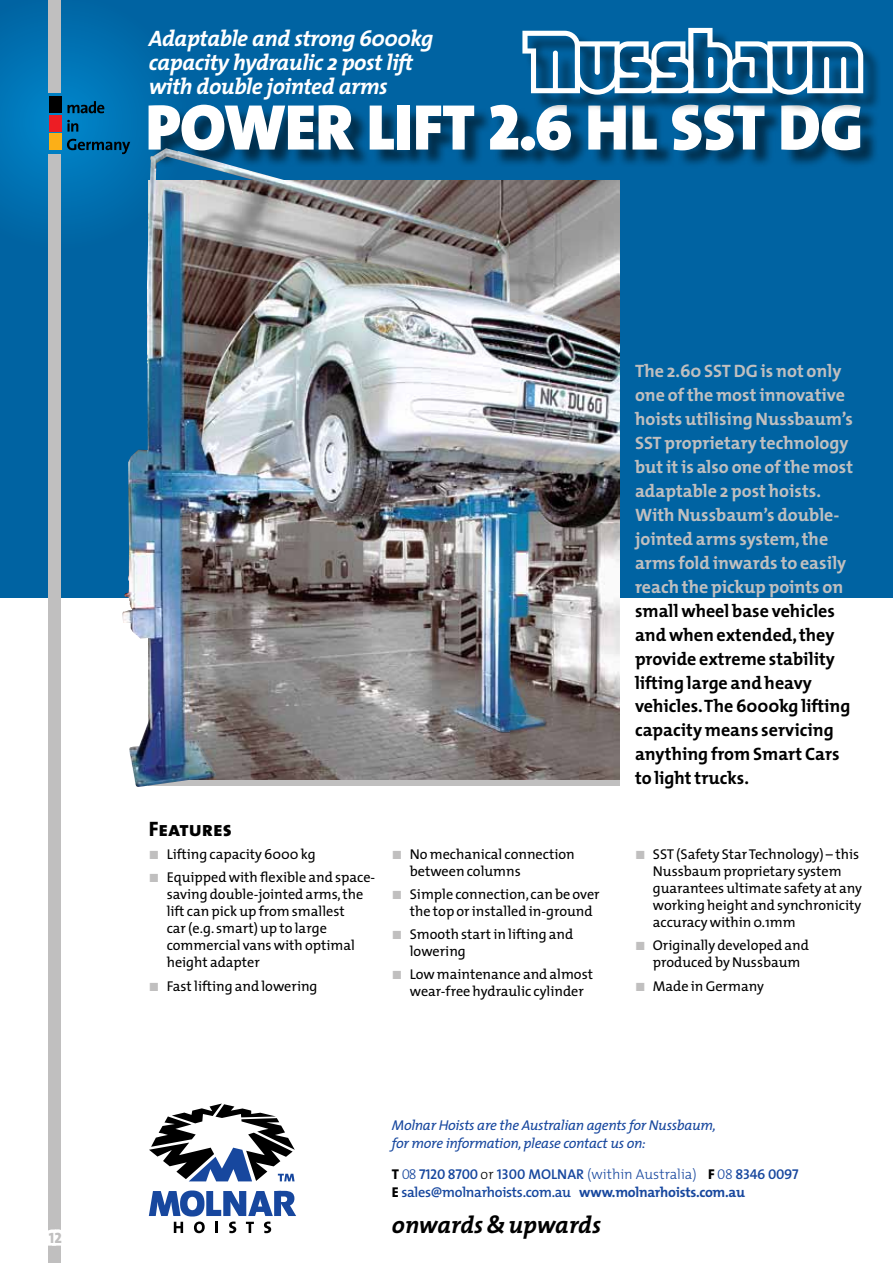
<style>
.page{position:relative;width:893px;height:1263px;background:#fff}
.page>*{position:absolute;margin:0;border:0;box-sizing:border-box;transform-origin:0 0}
.t1{font:65.25px "The Mix Black Caps";letter-spacing:-.01em;color:#fff}
.t2{font:italic 700 24px "The Mix";color:#000}
.t3{font:italic 700 22.5px/24px "The Mix";letter-spacing:-.02em;color:#fff}
.t4{font:21px "The Mix Extra Bold Caps";color:#000}
.t5{font:700 18px/24px "The Mix";color:#c0bfbf}
.t6{font:700 18px/24px "The Mix";color:#000}
.t7{font:15px "The Mix Extra Bold Caps";color:#c0bfbf}
.t8{font:14.25px/17.1px "The Mix";color:#000}
.t9{font:italic 14.25px/18px "The Mix";letter-spacing:-.02em;color:#17479e}
.t10{font:14.25px "The Mix Semi Bold Caps";letter-spacing:-.02em;color:#17479e}
.t11{font:600 14.25px "The Mix";letter-spacing:-.02em;color:#17479e}
.s1{font-family:"The Mix Semi Bold Expert";font-size:12px;color:#c0bfbf}
.s2{font-family:"The Mix Extra Bold Caps";color:#000}
.s3{font-family:"The Mix Light Caps"}
.s4{font-family:"The Mix";font-weight:300;color:#000}
.s5{font-family:"The Mix";font-weight:600}
.s6{font-family:"The Mix";font-weight:300}
.s7{font-family:"The Mix Extra Bold Caps";font-weight:400;color:#000}
.s8{font-weight:700}
</style>
<div class="page">
<svg style="left:0;top:0;width:892px;height:597px;background:#0064a4"></svg>
<div style="left:151px;top:107px;width:728px;height:62px;background:#000;opacity:.54"></div>
<div style="left:49px;top:0;width:12px;height:93px;background:#c0bfbf"></div>
<div style="left:49px;top:154px;width:12px;height:1109px;background:#c0bfbf"></div>
<div style="left:49px;top:97px;width:12px;height:16px;background:#000"></div>
<div style="left:49px;top:115px;width:12px;height:17px;background:#ed1d24"></div>
<div style="left:49px;top:134px;width:12px;height:16px;background:#fcaf17"></div>
<svg style="left:67px;top:101px;width:37px;height:12px"></svg>
<svg style="left:67px;top:120px;width:11px;height:12px"></svg>
<svg style="left:67px;top:139px;width:63px;height:15px"></svg>
<div style="left:525px;top:30px;width:357px;height:83px;background:#000;opacity:.54"></div>
<svg style="left:522px;top:28px;width:341px;height:67px"></svg>
<svg style="left:149px;top:1103px;width:146px;height:78px"></svg>
<svg style="left:149px;top:1190px;width:147px;height:43px"></svg>
<div style="left:274px;top:1191px;width:7px;height:25px;background:#17479e"></div>
<img style="left:122px;top:148px;width:498px;height:639px">
<svg style="left:48px;top:1226px;width:13px;height:23px"></svg>
<p class="t7" style="left:49px;top:1225px;width:15px">12</p>
<h3 class="t3" style="left:149px;top:26px;width:286px">Adaptable and strong 6000kg capacity hydraulic 2 post lift with double jointed arms</h3>
<h1 class="t1" style="left:145px;top:72px;width:715px">POWER LIFT 2.6 HL SST DG</h1>
<h3 class="t4" style="left:149px;top:811px;width:85px">Features</h3>
<p class="t8" style="left:149px;top:842px;width:228px;line-height:23.1px"><span class="s1">ó</span> Lifting capacity 6000 kg<br><span class="s1">ó</span> Equipped with flexible and space-</p>
<p class="t8" style="left:167px;top:885px;width:198px">saving double-jointed arms, the lift can pick up from smallest car (e.g. smart) up to large commercial vans with optimal height adapter</p>
<p class="t8" style="left:149px;top:977px;width:170px"><span class="s1">ó</span> Fast lifting and lowering</p>
<p class="t8" style="left:410px;top:845px;width:167px;text-indent:-18px"><span class="s1">ó</span> No mechanical connection between columns</p>
<p class="t8" style="left:410px;top:885px;width:191px;text-indent:-18px"><span class="s1">ó</span> Simple connection, can be over the top or installed in-ground</p>
<p class="t8" style="left:410px;top:925px;width:165px;text-indent:-18px"><span class="s1">ó</span> Smooth start in lifting and lowering</p>
<p class="t8" style="left:410px;top:965px;width:185px;text-indent:-18px"><span class="s1">ó</span> Low maintenance and almost wear-free hydraulic cylinder</p>
<p class="t5" style="left:635px;top:358px;width:220px">The 2.60 SST DG is not only one of the most innovative hoists utilising Nussbaum’s<br>SST proprietary technology but it is also one of the most adaptable 2 post hoists.<br>With Nussbaum’s double&shy;jointed arms system, the arms fold inwards to easily reach the pickup points on</p>
<p class="t6" style="left:635px;top:598px;width:217px">small wheel base vehicles and when extended, they provide extreme stability lifting large and heavy vehicles. The 6000kg lifting capacity means servicing anything from Smart Cars to light trucks.</p>
<p class="t8" style="left:653px;top:845px;width:211px;text-indent:-18px"><span class="s1">ó</span> SST (Safety Star Technology) – this<br>Nussbaum proprietary system guarantees ultimate safety at any working height and synchronicity accuracy within 0.1mm</p>
<p class="t8" style="left:653px;top:936px;width:157px;text-indent:-18px"><span class="s1">ó</span> Originally developed and produced by Nussbaum</p>
<p class="t8" style="left:635px;top:977px;width:130px"><span class="s1">ó</span> Made in Germany</p>
<p class="t9" style="left:392px;top:1115px;width:326px">Molnar Hoists are the Australian agents for Nussbaum, for more information, please contact us on:</p>
<p class="t10" style="left:392px;top:1162px;width:408px"><span class="s2">T</span> <span class="s3">08</span> 7120 8700 <span class="s4">or</span> 1300 <span class="s5">MOLNAR</span> <span class="s6">(within Australia)</span> <span class="s2">F</span> <span class="s3">08</span> 8346 0097</p>
<p class="t11" style="left:392px;top:1180px;width:355px"><span class="s7">E</span> sales@molnarhoists.com.au <span class="s8">www.molnarhoists.com.au</span></p>
<h2 class="t2" style="left:392px;top:1205px;width:211px">onwards &amp; upwards</h2>
</div>
